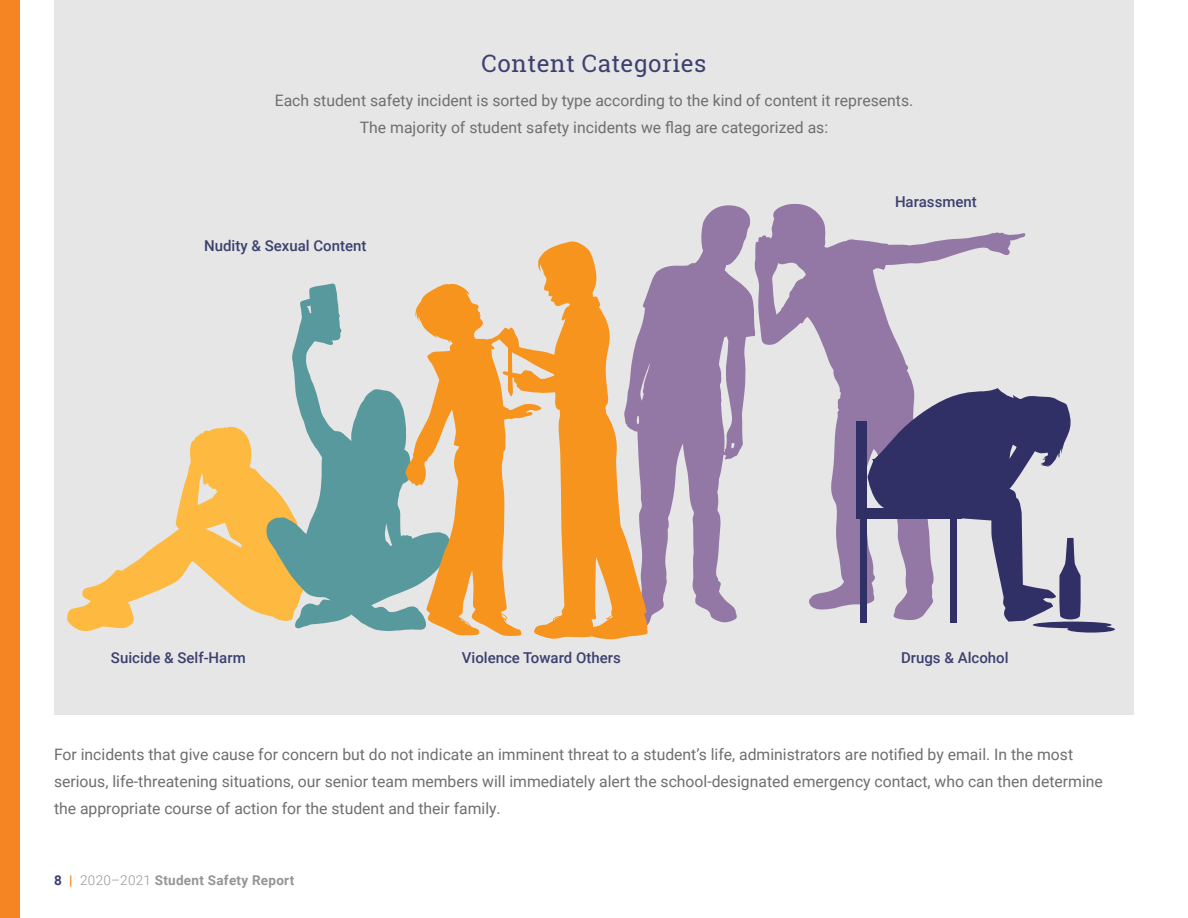
<style>
.page{position:relative;width:1188px;height:918px;background:#fff}
.page>*{position:absolute;margin:0;border:0;box-sizing:border-box;transform-origin:0 0}
.t1{font:24px "Roboto Slab";letter-spacing:.02em;color:#3b416f}
.t2{font:15.75px/27px "Roboto";color:#6d6e71}
.t3{font:500 15px "Roboto";color:#3b416f}
.t4{font:700 13.5px "Roboto";letter-spacing:.02em;color:#939598}
.s1{color:#3b416f}
.s2{color:#f58423}
.s3{font-weight:300}
</style>
<div class="page">
<div style="left:0;top:0;width:20px;height:918px;background:#f58423"></div>
<div style="left:54px;top:0;width:1080px;height:715px;background:#e7e6e6"></div>
<svg style="left:67px;top:426px;width:200px;height:206px"></svg>
<svg style="left:755px;top:204px;width:271px;height:416px"></svg>
<svg style="left:648px;top:205px;width:107px;height:419px;fill:#9377a4"></svg>
<svg style="left:267px;top:283px;width:138px;height:348px"></svg>
<svg style="left:405px;top:283px;width:92px;height:353px;fill:#f7941e"></svg>
<svg style="left:497px;top:241px;width:151px;height:399px"></svg>
<svg style="left:868px;top:388px;width:203px;height:234px"></svg>
<div style="left:865px;top:508px;width:97px;height:11px;background:#303066"></div>
<div style="left:856px;top:422px;width:11px;height:97px;background:#303066"></div>
<div style="left:861px;top:519px;width:6px;height:104px;background:#303066"></div>
<div style="left:950px;top:519px;width:6px;height:104px;background:#303066"></div>
<svg style="left:1033px;top:538px;width:82px;height:95px"></svg>
<h1 class="t1" style="left:482px;top:46px;width:226px">Content Categories</h1>
<p class="t2" style="left:275px;top:86px;width:640px;text-align:center">Each student safety incident is sorted by type according to the kind of content it represents.<br>The majority of student safety incidents we flag are categorized as:</p>
<p class="t3" style="left:204px;top:235px;width:164px">Nudity &amp; Sexual Content</p>
<p class="t3" style="left:111px;top:647px;width:136px">Suicide &amp; Self-Harm</p>
<p class="t3" style="left:462px;top:647px;width:161px">Violence Toward Others</p>
<p class="t3" style="left:895px;top:191px;width:83px">Harassment</p>
<p class="t3" style="left:901px;top:647px;width:109px">Drugs &amp; Alcohol</p>
<p class="t2" style="left:54px;top:741px;width:1050px">For incidents that give cause for concern but do not indicate an imminent threat to a student’s life, administrators are notified by email. In the most serious, life-threatening situations, our senior team members will immediately alert the school-designated emergency contact, who can then determine the appropriate course of action for the student and their family.</p>
<p class="t4" style="left:54px;top:870px;width:242px"><span class="s1">8</span> <span class="s2">|</span> <span class="s3">2020–2021</span> Student Safety Report</p>
</div>
